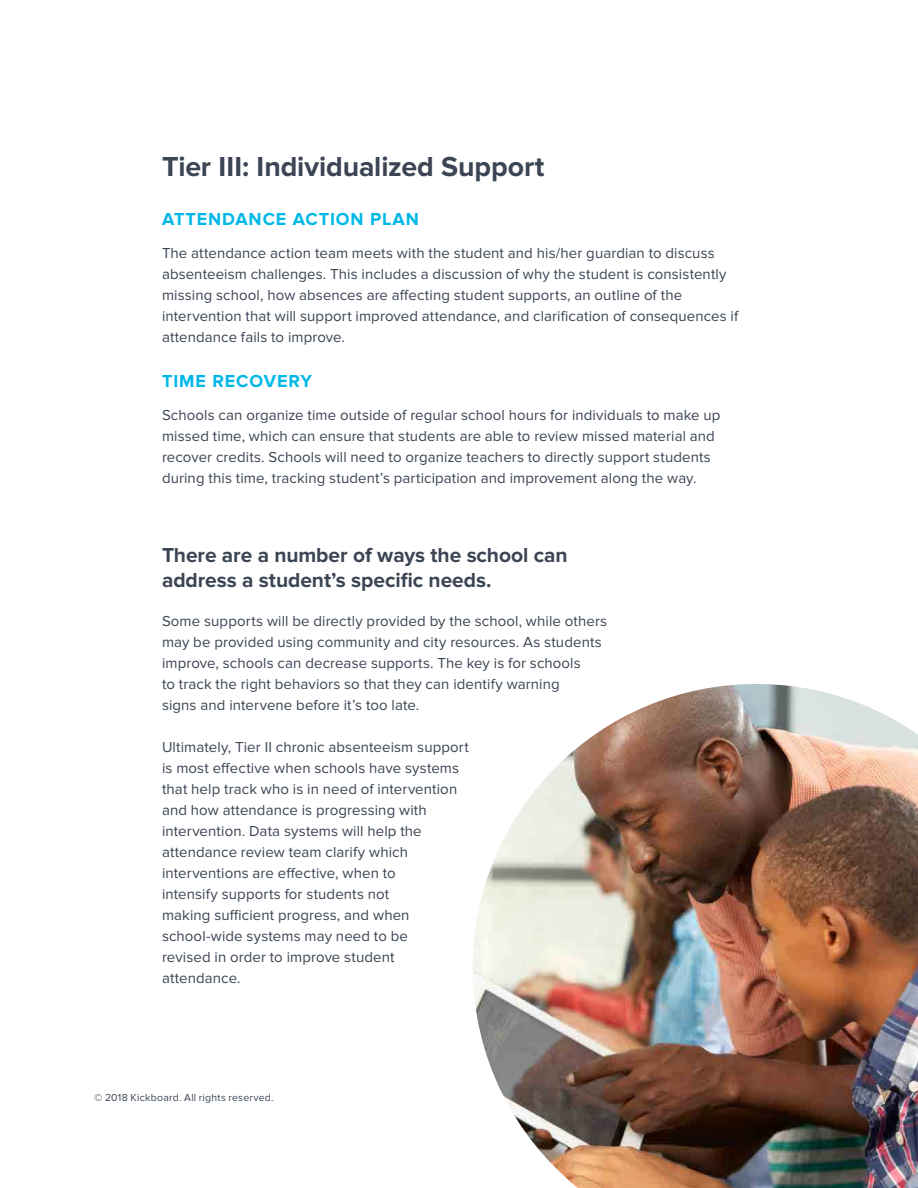
<style>
.page{position:relative;width:918px;height:1188px;background:#fff}
.page>*{position:absolute;margin:0;border:0;box-sizing:border-box;transform-origin:0 0}
.t1{font:700 28.5px "Proxima Nova";letter-spacing:-.005em;color:#3b4554}
.t2{font:700 21px/25.5px "Proxima Nova";letter-spacing:-.005em;color:#3b4554}
.t3{font:700 18px "Proxima Nova";letter-spacing:.05em;color:#00b8e8}
.t4{font:15px/21px "Proxima Nova";letter-spacing:.005em;color:#3b4554}
.t5{font:10.5px "Proxima Nova";letter-spacing:.02em;color:#3b4554}
</style>
<div class="page">
<img style="left:473px;top:684px;width:445px;height:504px">
<h1 class="t1" style="left:162px;top:150px;width:384px">Tier III: Individualized Support</h1>
<p class="t3" style="left:162px;top:209px;width:258px">ATTENDANCE ACTION PLAN</p>
<p class="t4" style="left:162px;top:243px;width:578px">The attendance action team meets with the student and his/her guardian to discuss absenteeism challenges. This includes a discussion of why the student is consistently missing school, how absences are affecting student supports, an outline of the intervention that will support improved attendance, and clarification of consequences if attendance fails to improve.</p>
<p class="t3" style="left:162px;top:371px;width:152px">TIME RECOVERY</p>
<p class="t4" style="left:162px;top:405px;width:560px">Schools can organize time outside of regular school hours for individuals to make up missed time, which can ensure that students are able to review missed material and recover credits. Schools will need to organize teachers to directly support students during this time, tracking student’s participation and improvement along the way.</p>
<h2 class="t2" style="left:162px;top:543px;width:407px">There are a number of ways the school can address a student’s specific needs.</h2>
<p class="t4" style="left:162px;top:611px;width:447px">Some supports will be directly provided by the school, while others may be provided using community and city resources. As students improve, schools can decrease supports. The key is for schools<br>to track the right behaviors so that they can identify warning<br>signs and intervene before it’s too late.</p>
<p class="t4" style="left:162px;top:737px;width:308px">Ultimately, Tier II chronic absenteeism support is most effective when schools have systems that help track who is in need of intervention and how attendance is progressing with intervention. Data systems will help the attendance review team clarify which interventions are effective, when to<br>intensify supports for students not<br>making sufficient progress, and when school-wide systems may need to be<br>revised in order to improve student attendance.</p>
<p class="t5" style="left:94px;top:1092px;width:181px">© 2018 Kickboard. All rights reserved.</p>
</div>
